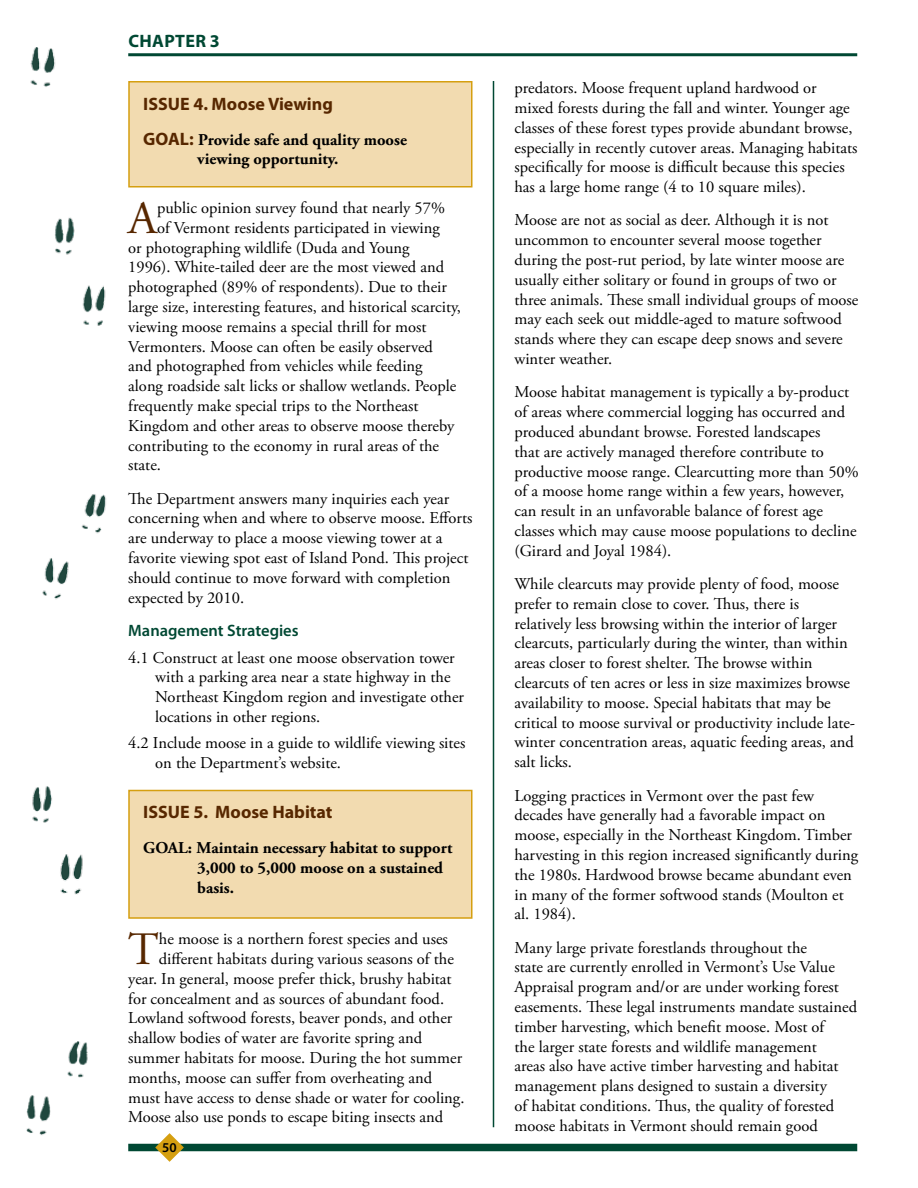
<style>
.page{position:relative;width:918px;height:1188px;background:#fff}
.page>*{position:absolute;margin:0;border:0;box-sizing:border-box;transform-origin:0 0}
.t1{font:46.35px "Adobe Garamond Pro";color:#572700}
.t2{font:700 18px "Myriad Pro";color:#572700}
.t3{font:700 18px "Myriad Pro";letter-spacing:.02em;color:#004833}
.t4{font:16.5px/19.8px "Adobe Garamond Pro";color:#000}
.t5{font:700 16.5px/19.8px "Adobe Garamond Pro";color:#000}
.t6{font:600 16.5px "Myriad Pro";color:#004833}
.t7{font:600 13.5px "Myriad Pro";color:#000}
.s1{font-family:"Myriad Pro";font-size:18px;color:#572700}
</style>
<div class="page">
<hr style="left:493px;top:81px;width:1px;height:1046px;background:#004833">
<hr style="left:128px;top:53px;width:729px;height:3px;background:#004833">
<div style="left:128px;top:1144px;width:729px;height:7px;background:#004833"></div>
<svg style="left:154px;top:1133px;width:31px;height:29px"></svg>
<img style="left:26px;top:47px;width:80px;height:1088px">
<div style="left:129px;top:790px;width:343px;height:128px;background:#f2dbb0"></div>
<div style="left:128px;top:790px;width:344px;height:129px;border:2px solid #d59f10"></div>
<div style="left:129px;top:82px;width:343px;height:105px;background:#f2dbb0"></div>
<div style="left:128px;top:81px;width:344px;height:107px;border:2px solid #d59f10"></div>
<p class="t3" style="left:128px;top:29px;width:93px">CHAPTER 3</p>
<p class="t2" style="left:143px;top:92px;width:191px">ISSUE 4. Moose Viewing</p>
<p class="t5" style="left:197px;top:130px;width:211px;text-indent:-54px"><span class="s1">GOAL:</span> Provide safe and quality moose viewing opportunity.</p>
<h1 class="t1" style="left:128px;top:190px;width:30px">A</h1>
<p class="t4" style="left:157px;top:198px;width:289px">public opinion survey found that nearly 57%</p>
<p class="t4" style="left:157px;top:218px;width:284px">of Vermont residents participated in viewing</p>
<p class="t4" style="left:128px;top:238px;width:283px">or photographing wildlife (Duda and Young</p>
<p class="t4" style="left:128px;top:258px;width:317px">1996). White-tailed deer are the most viewed and</p>
<p class="t4" style="left:128px;top:278px;width:320px">photographed (89% of respondents). Due to their</p>
<p class="t4" style="left:128px;top:297px;width:334px">large size, interesting features, and historical scarcity,</p>
<p class="t4" style="left:128px;top:317px;width:300px">viewing moose remains a special thrill for most</p>
<p class="t4" style="left:128px;top:337px;width:306px">Vermonters. Moose can often be easily observed</p>
<p class="t4" style="left:128px;top:357px;width:296px">and photographed from vehicles while feeding</p>
<p class="t4" style="left:128px;top:377px;width:330px">along roadside salt licks or shallow wetlands. People</p>
<p class="t4" style="left:128px;top:396px;width:292px">frequently make special trips to the Northeast</p>
<p class="t4" style="left:128px;top:416px;width:328px">Kingdom and other areas to observe moose thereby</p>
<p class="t4" style="left:128px;top:436px;width:312px">contributing to the economy in rural areas of the</p>
<p class="t4" style="left:128px;top:456px;width:34px">state.</p>
<p class="t4" style="left:128px;top:489px;width:346px">The Department answers many inquiries each year concerning when and where to observe moose. Efforts are underway to place a moose viewing tower at a favorite viewing spot east of Island Pond. This project should continue to move forward with completion expected by 2010.</p>
<p class="t6" style="left:128px;top:620px;width:172px">Management Strategies</p>
<p class="t4" style="left:155px;top:648px;width:310px;text-indent:-27px">4.1 Construct at least one moose observation tower with a parking area near a state highway in the Northeast Kingdom region and investigate other locations in other regions.</p>
<p class="t4" style="left:155px;top:734px;width:312px;text-indent:-27px">4.2 Include moose in a guide to wildlife viewing sites on the Department’s website.</p>
<p class="t2" style="left:143px;top:800px;width:191px">ISSUE 5. Moose Habitat</p>
<p class="t5" style="left:197px;top:839px;width:257px;text-indent:-54px">GOAL: Maintain necessary habitat to support<br>3,000 to 5,000 moose on a sustained basis.</p>
<h1 class="t1" style="left:128px;top:922px;width:32px">T</h1>
<p class="t4" style="left:159px;top:930px;width:291px">he moose is a northern forest species and uses</p>
<p class="t4" style="left:159px;top:949px;width:297px">different habitats during various seasons of the</p>
<p class="t4" style="left:128px;top:969px;width:325px">year. In general, moose prefer thick, brushy habitat</p>
<p class="t4" style="left:128px;top:989px;width:317px">for concealment and as sources of abundant food.</p>
<p class="t4" style="left:128px;top:1009px;width:326px">Lowland softwood forests, beaver ponds, and other</p>
<p class="t4" style="left:128px;top:1029px;width:295px">shallow bodies of water are favorite spring and</p>
<p class="t4" style="left:128px;top:1048px;width:336px">summer habitats for moose. During the hot summer</p>
<p class="t4" style="left:128px;top:1068px;width:305px">months, moose can suffer from overheating and</p>
<p class="t4" style="left:128px;top:1088px;width:338px">must have access to dense shade or water for cooling.</p>
<p class="t4" style="left:128px;top:1108px;width:317px">Moose also use ponds to escape biting insects and</p>
<p class="t7" style="left:162px;top:1139px;width:16px">50</p>
<p class="t4" style="left:514px;top:79px;width:345px">predators. Moose frequent upland hardwood or mixed forests during the fall and winter. Younger age classes of these forest types provide abundant browse, especially in recently cutover areas. Managing habitats specifically for moose is difficult because this species has a large home range (4 to 10 square miles).</p>
<p class="t4" style="left:514px;top:211px;width:345px">Moose are not as social as deer. Although it is not uncommon to encounter several moose together during the post-rut period, by late winter moose are usually either solitary or found in groups of two or three animals. These small individual groups of moose may each seek out middle-aged to mature softwood stands where they can escape deep snows and severe winter weather.</p>
<p class="t4" style="left:514px;top:383px;width:346px">Moose habitat management is typically a by-product of areas where commercial logging has occurred and produced abundant browse. Forested landscapes<br>that are actively managed therefore contribute to productive moose range. Clearcutting more than 50% of a moose home range within a few years, however, can result in an unfavorable balance of forest age classes which may cause moose populations to decline (Girard and Joyal 1984).</p>
<p class="t4" style="left:514px;top:575px;width:342px">While clearcuts may provide plenty of food, moose prefer to remain close to cover. Thus, there is relatively less browsing within the interior of larger clearcuts, particularly during the winter, than within areas closer to forest shelter. The browse within clearcuts of ten acres or less in size maximizes browse availability to moose. Special habitats that may be critical to moose survival or productivity include late&shy;winter concentration areas, aquatic feeding areas, and salt licks.</p>
<p class="t4" style="left:514px;top:786px;width:345px">Logging practices in Vermont over the past few decades have generally had a favorable impact on moose, especially in the Northeast Kingdom. Timber harvesting in this region increased significantly during the 1980s. Hardwood browse became abundant even in many of the former softwood stands (Moulton et al. 1984).</p>
<p class="t4" style="left:514px;top:938px;width:344px">Many large private forestlands throughout the<br>state are currently enrolled in Vermont’s Use Value Appraisal program and/or are under working forest easements. These legal instruments mandate sustained timber harvesting, which benefit moose. Most of<br>the larger state forests and wildlife management<br>areas also have active timber harvesting and habitat management plans designed to sustain a diversity<br>of habitat conditions. Thus, the quality of forested moose habitats in Vermont should remain good</p>
</div>
